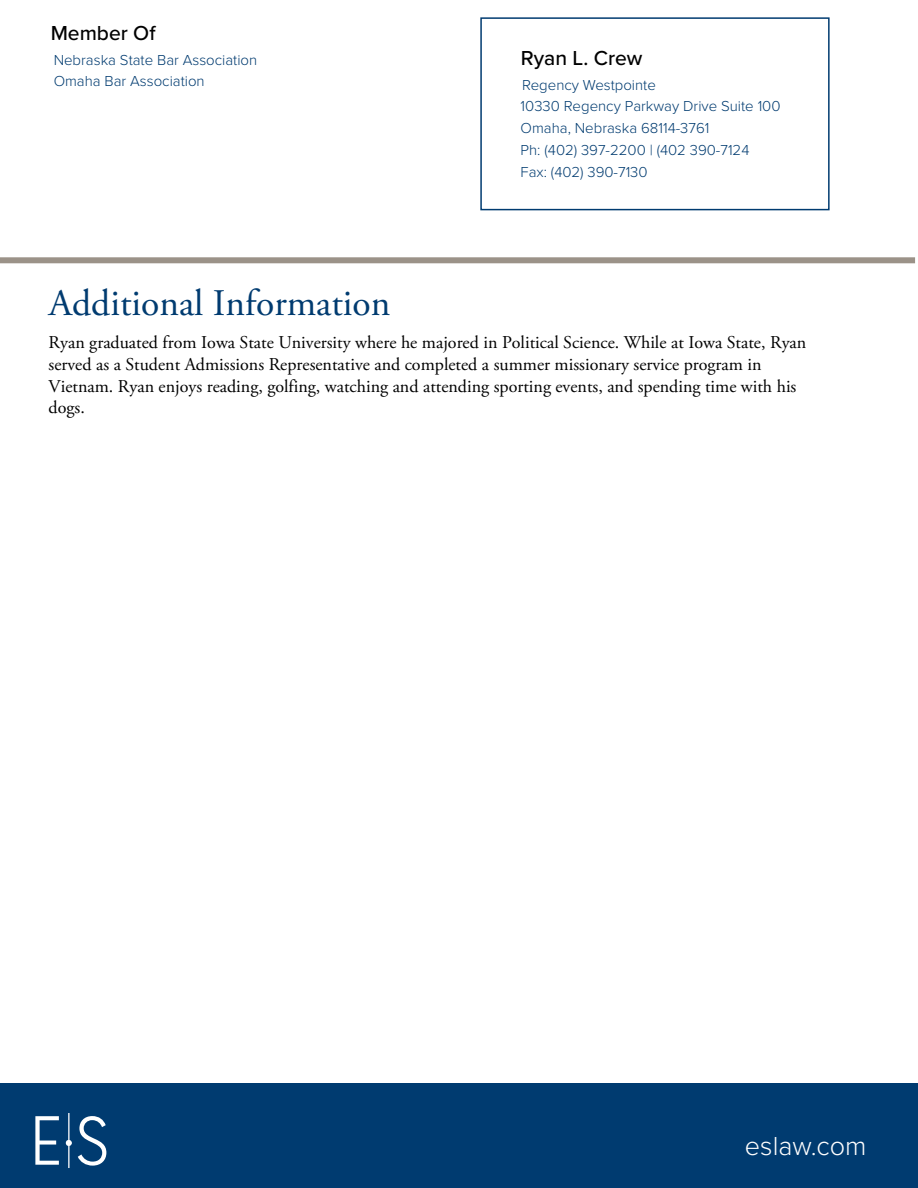
<style>
.page{position:relative;width:918px;height:1188px;background:#fff}
.page>*{position:absolute;margin:0;border:0;box-sizing:border-box;transform-origin:0 0}
.t1{font:37.5px "Adobe Garamond Pro";color:#003b70}
.t2{font:300 27px "Proxima Nova";color:#fff}
.t3{font:500 21px "Proxima Nova";color:#000}
.t4{font:18px/21.6px "Adobe Garamond Pro";color:#000}
.t5{font:300 15px/21.9px "Proxima Nova";color:#003b70}
</style>
<div class="page">
<div style="left:0;top:1083px;width:917px;height:105px;background:#003b70"></div>
<svg style="left:35px;top:1116px;width:24px;height:49px"></svg>
<svg style="left:78px;top:1116px;width:28px;height:50px"></svg>
<svg style="left:66px;top:1140px;width:6px;height:6px"></svg>
<div style="left:480px;top:17px;width:350px;height:193px;border:2px solid #003b70"></div>
<div style="left:0;top:257px;width:915px;height:6px;background:#9b9288"></div>
<p class="t3" style="left:51px;top:18px;width:106px">Member Of</p>
<p class="t5" style="left:54px;top:49px;width:205px;line-height:21px">Nebraska State Bar Association<br>Omaha Bar Association</p>
<p class="t3" style="left:521px;top:42px;width:123px">Ryan L. Crew</p>
<p class="t5" style="left:521px;top:73px;width:261px">Regency Westpointe<br>10330 Regency Parkway Drive Suite 100<br>Omaha, Nebraska 68114-3761<br>Ph: (402) 397-2200 | (402 390-7124<br>Fax: (402) 390-7130</p>
<p class="t1" style="left:49px;top:280px;width:343px">Additional Information</p>
<p class="t4" style="left:49px;top:333px;width:759px">Ryan graduated from Iowa State University where he majored in Political Science. While at Iowa State, Ryan served as a Student Admissions Representative and completed a summer missionary service program in Vietnam. Ryan enjoys reading, golfing, watching and attending sporting events, and spending time with his dogs.</p>
<p class="t2" style="left:745px;top:1126px;width:123px">eslaw.com</p>
</div>
